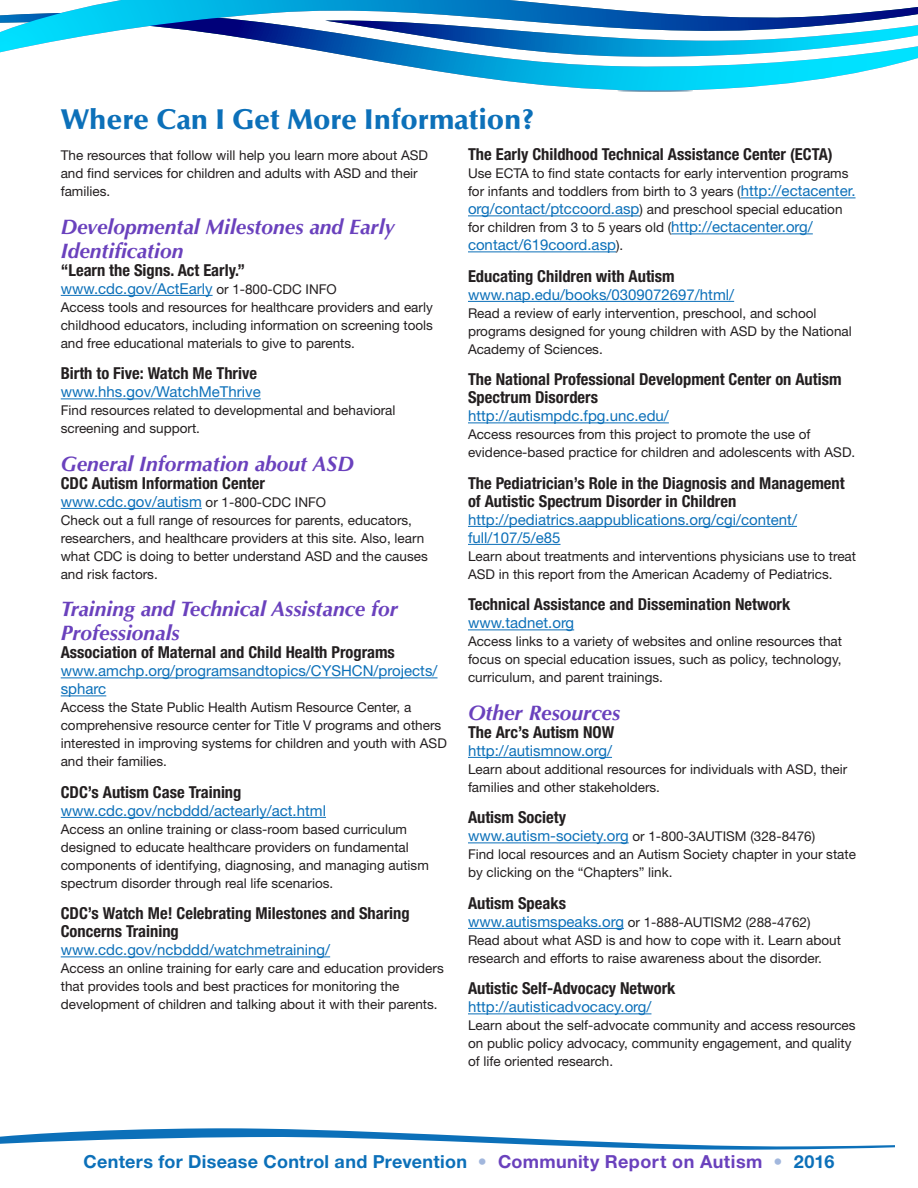
<style>
.page{position:relative;width:918px;height:1188px;background:#fff}
.page>*{position:absolute;margin:0;border:0;box-sizing:border-box;transform-origin:0 0}
.H1_-_Header_1{font:900 28.5px "Optima LT Std";color:#0c70b9}
.H4_-_Emphasis{font:italic 700 21px/24px "Optima LT Std";color:#6a41bd}
.t1{font:700 18px "Helvetica Neue LT Std";letter-spacing:.015em;color:#0c70b9}
.Program_Titles{font:700 condensed 16.5px/18px "Helvetica Neue LT Std";color:#231f20}
.P_-_Info_Body_TExt{font:15px/18px "Helvetica Neue LT Std";color:#0c70b9}
.P_-_Info_Body_TExt-2{font:13.5px/18px "Helvetica Neue LT Std";color:#231f20}
.s1{font-size:13.5px;color:#231f20}
.s2{font-size:15px;color:#0c70b9}
.s3{color:#a2b7dd}
.s4{color:#6a41bd}
</style>
<div class="page">
<svg style="left:0;top:1128px;width:895px;height:22px"></svg>
<svg style="left:355px;top:57px;width:563px;height:34px"></svg>
<svg style="left:349px;top:56px;width:569px;height:1px"></svg>
<svg style="left:0;top:0;width:918px;height:56px"></svg>
<hr style="left:61px;top:295px;width:152px;height:1px;background:#0c70b9">
<hr style="left:61px;top:399px;width:200px;height:1px;background:#0c70b9">
<hr style="left:61px;top:508px;width:141px;height:1px;background:#0c70b9">
<hr style="left:61px;top:678px;width:377px;height:1px;background:#0c70b9">
<hr style="left:61px;top:696px;width:45px;height:1px;background:#0c70b9">
<hr style="left:61px;top:817px;width:265px;height:1px;background:#0c70b9">
<hr style="left:61px;top:957px;width:269px;height:1px;background:#0c70b9">
<hr style="left:741px;top:198px;width:115px;height:1px;background:#0c70b9">
<hr style="left:468px;top:216px;width:172px;height:1px;background:#0c70b9">
<hr style="left:671px;top:234px;width:142px;height:1px;background:#0c70b9">
<hr style="left:468px;top:252px;width:148px;height:1px;background:#0c70b9">
<hr style="left:468px;top:301px;width:266px;height:1px;background:#0c70b9">
<hr style="left:468px;top:423px;width:201px;height:1px;background:#0c70b9">
<hr style="left:468px;top:526px;width:329px;height:1px;background:#0c70b9">
<hr style="left:468px;top:544px;width:93px;height:1px;background:#0c70b9">
<hr style="left:468px;top:630px;width:106px;height:1px;background:#0c70b9">
<hr style="left:468px;top:757px;width:144px;height:1px;background:#0c70b9">
<hr style="left:468px;top:843px;width:161px;height:1px;background:#0c70b9">
<hr style="left:468px;top:928px;width:156px;height:1px;background:#0c70b9">
<hr style="left:468px;top:1014px;width:183px;height:1px;background:#0c70b9">
<p class="H1_-_Header_1" style="left:61px;top:103px;width:475px">Where Can I Get More Information?</p>
<p class="P_-_Info_Body_TExt-2" style="left:61px;top:146px;width:369px">The resources that follow will help you learn more about ASD and find services for children and adults with ASD and their families.</p>
<p class="H4_-_Emphasis" style="left:61px;top:215px;width:336px">Developmental Milestones and Early<br>Identification</p>
<p class="Program_Titles" style="left:61px;top:261px;width:186px">“Learn the Signs. Act Early.”</p>
<p class="P_-_Info_Body_TExt" style="left:61px;top:279px;width:278px">www.cdc.gov/ActEarly <span class="s1">or 1-800-CDC INFO</span></p>
<p class="P_-_Info_Body_TExt-2" style="left:61px;top:298px;width:374px;text-align:justify">Access tools and resources for healthcare providers and early childhood educators, including information on screening tools and free educational materials to give to parents.</p>
<p class="Program_Titles" style="left:61px;top:364px;width:198px">Birth to Five: Watch Me Thrive</p>
<p class="P_-_Info_Body_TExt" style="left:61px;top:383px;width:201px">www.hhs.gov/WatchMeThrive</p>
<p class="P_-_Info_Body_TExt-2" style="left:61px;top:401px;width:336px">Find resources related to developmental and behavioral screening and support.</p>
<p class="H4_-_Emphasis" style="left:61px;top:452px;width:295px">General Information about ASD</p>
<p class="Program_Titles" style="left:61px;top:474px;width:206px">CDC Autism Information Center</p>
<p class="P_-_Info_Body_TExt" style="left:61px;top:492px;width:267px">www.cdc.gov/autism <span class="s1">or 1-800-CDC INFO</span></p>
<p class="P_-_Info_Body_TExt-2" style="left:61px;top:511px;width:369px">Check out a full range of resources for parents, educators, researchers, and healthcare providers at this site. Also, learn what CDC is doing to better understand ASD and the causes and risk factors.</p>
<p class="H4_-_Emphasis" style="left:61px;top:597px;width:339px">Training and Technical Assistance for<br>Professionals</p>
<p class="Program_Titles" style="left:61px;top:643px;width:336px">Association of Maternal and Child Health Programs</p>
<p class="P_-_Info_Body_TExt" style="left:61px;top:662px;width:378px">www.amchp.org/programsandtopics/CYSHCN/projects/ spharc</p>
<p class="P_-_Info_Body_TExt-2" style="left:61px;top:698px;width:388px">Access the State Public Health Autism Resource Center, a comprehensive resource center for Title V programs and others interested in improving systems for children and youth with ASD and their families.</p>
<p class="Program_Titles" style="left:61px;top:783px;width:182px">CDC’s Autism Case Training</p>
<p class="P_-_Info_Body_TExt" style="left:61px;top:801px;width:267px">www.cdc.gov/ncbddd/actearly/act.html</p>
<p class="P_-_Info_Body_TExt-2" style="left:61px;top:820px;width:370px">Access an online training or class-room based curriculum designed to educate healthcare providers on fundamental components of identifying, diagnosing, and managing autism spectrum disorder through real life scenarios.</p>
<p class="Program_Titles" style="left:61px;top:904px;width:351px">CDC’s Watch Me! Celebrating Milestones and Sharing<br>Concerns Training</p>
<p class="P_-_Info_Body_TExt" style="left:61px;top:941px;width:271px">www.cdc.gov/ncbddd/watchmetraining/</p>
<p class="P_-_Info_Body_TExt-2" style="left:61px;top:959px;width:385px">Access an online training for early care and education providers that provides tools and best practices for monitoring the development of children and talking about it with their parents.</p>
<p class="Program_Titles" style="left:468px;top:145px;width:366px">The Early Childhood Technical Assistance Center (ECTA)</p>
<p class="P_-_Info_Body_TExt-2" style="left:468px;top:164px;width:389px">Use ECTA to find state contacts for early intervention programs for infants and toddlers from birth to 3 years (<span class="s2">http://ectacenter. org/contact/ptccoord.asp</span>) and preschool special education for children from 3 to 5 years old (<span class="s2">http://ectacenter.org/</span></p>
<p class="P_-_Info_Body_TExt" style="left:468px;top:236px;width:157px">contact/619coord.asp<span class="s1">).</span></p>
<p class="Program_Titles" style="left:468px;top:267px;width:208px">Educating Children with Autism</p>
<p class="P_-_Info_Body_TExt" style="left:468px;top:285px;width:268px">www.nap.edu/books/0309072697/html/</p>
<p class="P_-_Info_Body_TExt-2" style="left:468px;top:304px;width:385px">Read a review of early intervention, preschool, and school programs designed for young children with ASD by the National<br>Academy of Sciences.</p>
<p class="Program_Titles" style="left:468px;top:370px;width:375px">The National Professional Development Center on Autism<br>Spectrum Disorders</p>
<p class="P_-_Info_Body_TExt" style="left:468px;top:407px;width:202px">http://autismpdc.fpg.unc.edu/</p>
<p class="P_-_Info_Body_TExt-2" style="left:468px;top:425px;width:389px">Access resources from this project to promote the use of evidence-based practice for children and adolescents with ASD.</p>
<p class="Program_Titles" style="left:468px;top:474px;width:378px">The Pediatrician’s Role in the Diagnosis and Management of Autistic Spectrum Disorder in Children</p>
<p class="P_-_Info_Body_TExt" style="left:468px;top:510px;width:331px">http://pediatrics.aappublications.org/cgi/content/ full/107/5/e85</p>
<p class="P_-_Info_Body_TExt-2" style="left:468px;top:547px;width:390px">Learn about treatments and interventions physicians use to treat<br>ASD in this report from the American Academy of Pediatrics.</p>
<p class="Program_Titles" style="left:468px;top:595px;width:324px">Technical Assistance and Dissemination Network</p>
<p class="P_-_Info_Body_TExt" style="left:468px;top:614px;width:108px">www.tadnet.org</p>
<p class="P_-_Info_Body_TExt-2" style="left:468px;top:632px;width:376px;text-align:justify">Access links to a variety of websites and online resources that focus on special education issues, such as policy, technology, curriculum, and parent trainings.</p>
<p class="H4_-_Emphasis" style="left:468px;top:701px;width:154px">Other Resources</p>
<p class="Program_Titles" style="left:468px;top:723px;width:148px">The Arc’s Autism NOW</p>
<p class="P_-_Info_Body_TExt" style="left:468px;top:741px;width:146px">http://autismnow.org/</p>
<p class="P_-_Info_Body_TExt-2" style="left:468px;top:760px;width:381px">Learn about additional resources for individuals with ASD, their families and other stakeholders.</p>
<p class="Program_Titles" style="left:468px;top:808px;width:99px">Autism Society</p>
<p class="P_-_Info_Body_TExt-2" style="left:468px;top:827px;width:390px"><span class="s2">www.autism-society.org</span> or 1-800-3AUTISM (328-8476)<br>Find local resources and an Autism Society chapter in your state by clicking on the “Chapters” link.</p>
<p class="Program_Titles" style="left:468px;top:894px;width:100px">Autism Speaks</p>
<p class="P_-_Info_Body_TExt-2" style="left:468px;top:913px;width:375px"><span class="s2">www.autismspeaks.org</span> or 1-888-AUTISM2 (288-4762)<br>Read about what ASD is and how to cope with it. Learn about research and efforts to raise awareness about the disorder.</p>
<p class="Program_Titles" style="left:468px;top:979px;width:209px">Autistic Self-Advocacy Network</p>
<p class="P_-_Info_Body_TExt" style="left:468px;top:998px;width:185px">http://autisticadvocacy.org/</p>
<p class="P_-_Info_Body_TExt-2" style="left:468px;top:1016px;width:389px">Learn about the self-advocate community and access resources on public policy advocacy, community engagement, and quality of life oriented research.</p>
<h3 class="t1" style="left:84px;top:1151px;width:752px">Centers for Disease Control and Prevention <span class="s3">•</span> <span class="s4">Community Report on Autism</span> <span class="s3">•</span> 2016</h3>
</div>
